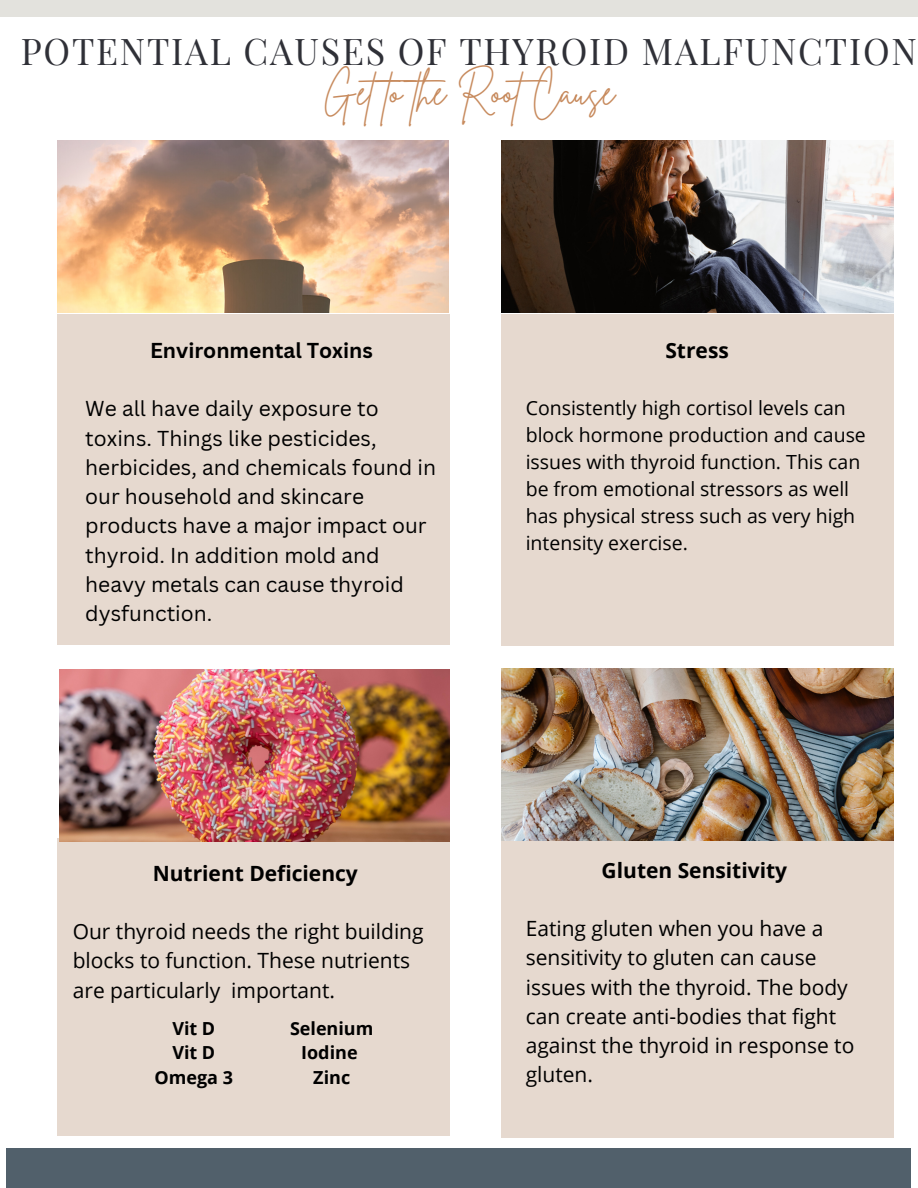
<style>
.page{position:relative;width:918px;height:1188px;background:#fff}
.page>*{position:absolute;margin:0;border:0;box-sizing:border-box;transform-origin:0 0}
.t1{font:37.5px "Brittany Signature";color:#c78a5d}
.t2{font:36px "Playfair Display";letter-spacing:.05em;color:#2f3037}
.t3{font:21px/29.2px "Open Sans";color:#000}
.t4{font:21px/29.2px "Canva Sans";color:#000}
.t5{font:700 21px "Open Sans";color:#000}
.t6{font:700 21px "Canva Sans";color:#000}
.t7{font:19.5px/27px "Open Sans";color:#000}
.t8{font:700 18px "Open Sans";color:#000}
</style>
<div class="page">
<div style="left:7px;top:1148px;width:904px;height:39px;background:#51606b"></div>
<div style="left:0;top:0;width:918px;height:17px;background:#e3e2dd"></div>
<div style="left:58px;top:314px;width:391px;height:331px;background:#e6d9cf"></div>
<img style="left:58px;top:140px;width:390px;height:172px">
<div style="left:501px;top:314px;width:392px;height:332px;background:#e6d9cf"></div>
<img style="left:501px;top:141px;width:393px;height:172px">
<div style="left:501px;top:838px;width:392px;height:300px;background:#e6d9cf"></div>
<div style="left:58px;top:838px;width:391px;height:298px;background:#e6d9cf"></div>
<img style="left:501px;top:668px;width:393px;height:173px">
<img style="left:59px;top:670px;width:391px;height:172px">
<p class="t2" style="left:21px;top:26px;width:898px">POTENTIAL CAUSES OF THYROID MALFUNCTION</p>
<p class="t1" style="left:323px;top:67px;width:293px">Getto the RootCause</p>
<p class="t6" style="left:150px;top:335px;width:224px">Environmental Toxins</p>
<p class="t4" style="left:85px;top:394px;width:352px">We all have daily exposure to toxins. Things like pesticides, herbicides, and chemicals found in our household and skincare products have a major impact our thyroid. In addition mold and heavy metals can cause thyroid dysfunction.</p>
<p class="t5" style="left:665px;top:335px;width:65px">Stress</p>
<p class="t7" style="left:526px;top:394px;width:342px">Consistently high cortisol levels can block hormone production and cause issues with thyroid function. This can be from emotional stressors as well has physical stress such as very high intensity exercise.</p>
<p class="t5" style="left:153px;top:858px;width:207px">Nutrient Deficiency</p>
<p class="t3" style="left:73px;top:916px;width:352px">Our thyroid needs the right building blocks to function. These nutrients are particularly important.</p>
<p class="t8" style="left:172px;top:1016px;width:44px">Vit D</p>
<p class="t8" style="left:172px;top:1040px;width:44px">Vit D</p>
<p class="t8" style="left:155px;top:1065px;width:80px">Omega 3</p>
<p class="t8" style="left:290px;top:1016px;width:85px">Selenium</p>
<p class="t8" style="left:301px;top:1040px;width:58px">Iodine</p>
<p class="t8" style="left:313px;top:1065px;width:38px">Zinc</p>
<p class="t5" style="left:602px;top:855px;width:187px">Gluten Sensitivity</p>
<p class="t3" style="left:526px;top:913px;width:330px">Eating gluten when you have a sensitivity to gluten can cause issues with the thyroid. The body can create anti-bodies that fight against the thyroid in response to gluten.</p>
</div>
